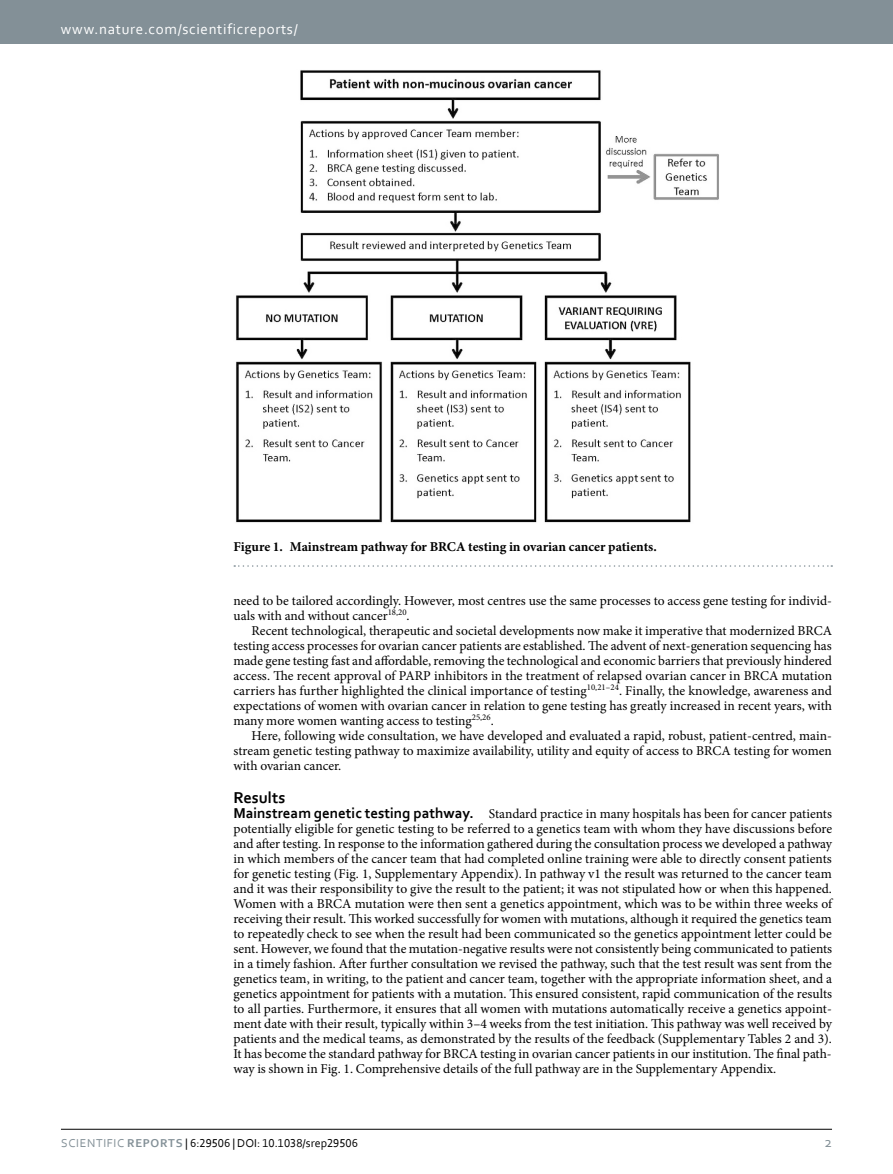
<style>
.page{position:relative;width:893px;height:1174px;background:#fff}
.page>*{position:absolute;margin:0;border:0;box-sizing:border-box;transform-origin:0 0}
.t1{font:700 16.5px "Mpcjgr Corbel";color:#000}
.t2{font:15px "Bggrdx Corbel";letter-spacing:.045em;color:#fff}
.t3{font:15px "Gmyghm Corbel";color:#839097}
.t4{font:13.5px/15px "Kpjnlw Minion Pro";color:#000;text-align:justify}
.t5{font:700 13.5px "Ycxpts Minion Pro";letter-spacing:-.005em;color:#000}
.t6{font:12px "Xpdpbh Vdlcvp Spwrkr Rqtqyf Hlwbvt Wvdfjn Corbel";color:#000}
.s1{font-family:"Fkqtjk Corbel";font-weight:700;font-size:15px}
.s2{font-family:"Qxnvrl Corbel";color:#839097}
.s3{font-family:"Qdgdkh Corbel";font-weight:700;color:#839097}
</style>
<div class="page">
<div style="left:0;top:0;width:893px;height:43px;background:#839097"></div>
<hr style="left:61px;top:1129px;width:771px;height:1px;background:#000">
<img style="left:236px;top:70px;width:483px;height:453px">
<svg style="left:234px;top:565px;width:598px;height:2px"></svg>
<p class="t2" style="left:61px;top:19px;width:238px">www.nature.com/scientificreports/</p>
<p class="t5" style="left:233px;top:537px;width:425px">Figure 1. Mainstream pathway for BRCA testing in ovarian cancer patients.</p>
<p class="t4" style="left:233px;top:593px;width:600px">need to be tailored accordingly. However, most centres use the same processes to access gene testing for individ&shy;uals with and without cancer<sup>18,20</sup>.</p>
<p class="t4" style="left:233px;top:623px;width:600px;text-indent:18px">Recent technological, therapeutic and societal developments now make it imperative that modernized BRCA testing access processes for ovarian cancer patients are established. The advent of next-generation sequencing has made gene testing fast and affordable, removing the technological and economic barriers that previously hindered access. The recent approval of PARP inhibitors in the treatment of relapsed ovarian cancer in BRCA mutation carriers has further highlighted the clinical importance of testing<sup>10,21–24</sup>. Finally, the knowledge, awareness and expectations of women with ovarian cancer in relation to gene testing has greatly increased in recent years, with many more women wanting access to testing<sup>25,26</sup>.</p>
<p class="t4" style="left:233px;top:728px;width:600px;text-indent:18px">Here, following wide consultation, we have developed and evaluated a rapid, robust, patient-centred, main&shy;stream genetic testing pathway to maximize availability, utility and equity of access to BRCA testing for women with ovarian cancer.</p>
<p class="t1" style="left:233px;top:787px;width:53px">Results</p>
<p class="t4" style="left:233px;top:806px;width:600px"><span class="s1">Mainstream genetic testing pathway.</span> Standard practice in many hospitals has been for cancer patients potentially eligible for genetic testing to be referred to a genetics team with whom they have discussions before and after testing. In response to the information gathered during the consultation process we developed a pathway in which members of the cancer team that had completed online training were able to directly consent patients for genetic testing (Fig. 1, Supplementary Appendix). In pathway v1 the result was returned to the cancer team and it was their responsibility to give the result to the patient; it was not stipulated how or when this happened.<br>Women with a BRCA mutation were then sent a genetics appointment, which was to be within three weeks of receiving their result. This worked successfully for women with mutations, although it required the genetics team to repeatedly check to see when the result had been communicated so the genetics appointment letter could be sent. However, we found that the mutation-negative results were not consistently being communicated to patients in a timely fashion. After further consultation we revised the pathway, such that the test result was sent from the genetics team, in writing, to the patient and cancer team, together with the appropriate information sheet, and a genetics appointment for patients with a mutation. This ensured consistent, rapid communication of the results to all parties. Furthermore, it ensures that all women with mutations automatically receive a genetics appoint&shy;ment date with their result, typically within 3–4 weeks from the test initiation. This pathway was well received by patients and the medical teams, as demonstrated by the results of the feedback (Supplementary Tables 2 and 3).<br>It has become the standard pathway for BRCA testing in ovarian cancer patients in our institution. The final path&shy;way is shown in Fig. 1. Comprehensive details of the full pathway are in the Supplementary Appendix.</p>
<p class="t6" style="left:61px;top:1135px;width:298px"><span class="s2">SCIENTIFIC</span> <span class="s3">REPORTS</span> | 6:29506 | DOI: 10.1038/srep29506</p>
<p class="t3" style="left:824px;top:1132px;width:9px">2</p>
</div>
